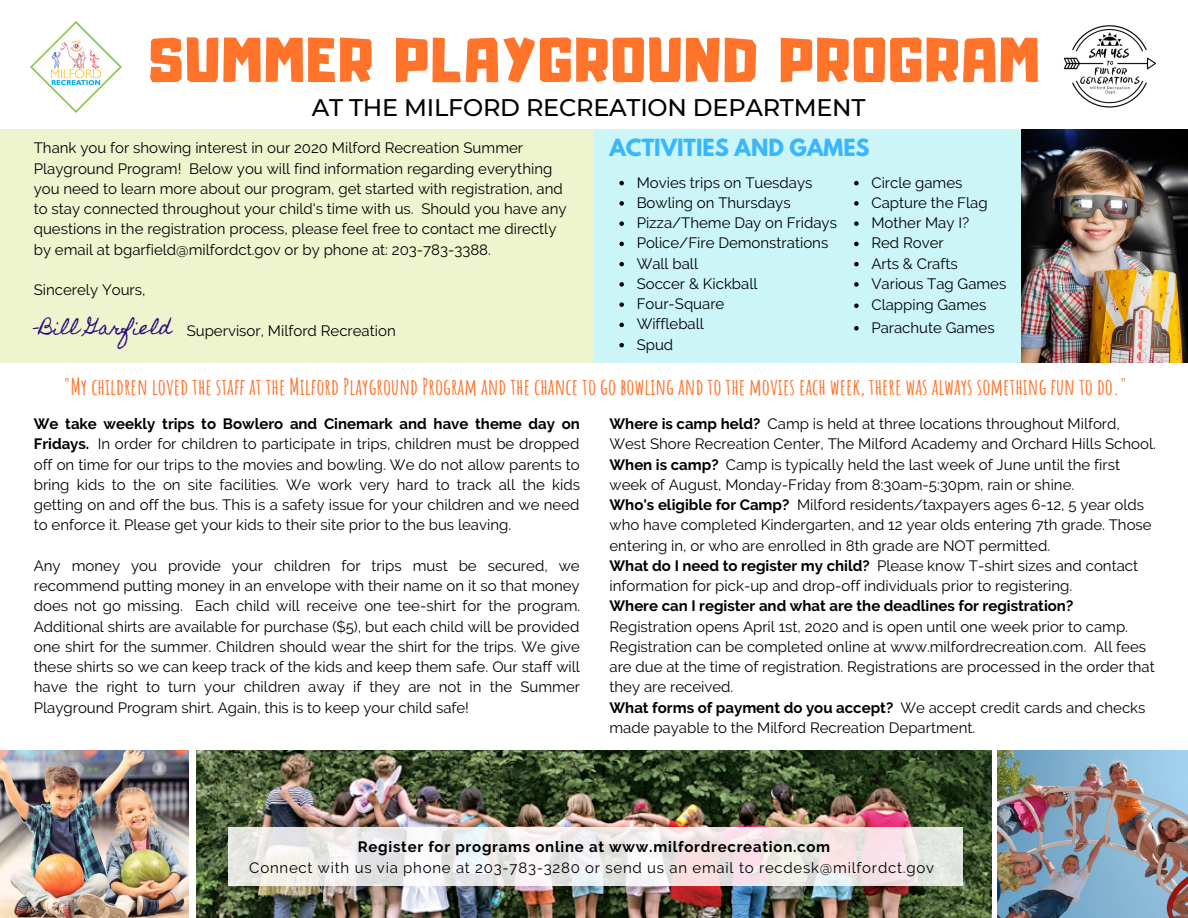
<style>
.page{position:relative;width:1188px;height:918px;background:#fff}
.page>*{position:absolute;margin:0;border:0;box-sizing:border-box;transform-origin:0 0}
.t1{font:55.8px "Adumu";letter-spacing:.05em;color:#ff732b}
.t2{font:500 24px "Montserrat";letter-spacing:-.01em;color:#000}
.t3{font:700 22.5px "Amatic SC";color:#ff732b}
.t4{font:700 21px "League Spartan";color:#38b6ff}
.t5{font:18px "Homemade Apple";color:#2c0879}
.t6{font:15px/20.2px "Raleway";color:#000}
.t7{font:15px "Raleway";letter-spacing:.05em;color:#000}
.t8{font:700 15px "Raleway";color:#000}
.t9{font:700 15px "Raleway";letter-spacing:.05em;color:#000}
.s1{font-weight:700}
</style>
<div class="page">
<div style="left:0;top:129px;width:594px;height:234px;background:#eef5ce"></div>
<img style="left:0;top:751px;width:189px;height:167px">
<img style="left:1063px;top:25px;width:93px;height:83px">
<img style="left:998px;top:751px;width:190px;height:166px">
<img style="left:196px;top:751px;width:795px;height:167px">
<img style="left:31px;top:22px;width:91px;height:91px">
<div style="left:594px;top:129px;width:594px;height:234px;background:#cbf5f7"></div>
<svg style="left:619px;top:181px;width:5px;height:4px"></svg>
<svg style="left:619px;top:201px;width:5px;height:5px"></svg>
<svg style="left:619px;top:221px;width:5px;height:5px"></svg>
<svg style="left:619px;top:242px;width:5px;height:4px"></svg>
<svg style="left:619px;top:262px;width:5px;height:4px"></svg>
<svg style="left:619px;top:282px;width:5px;height:5px"></svg>
<svg style="left:619px;top:302px;width:5px;height:5px"></svg>
<svg style="left:619px;top:323px;width:5px;height:4px"></svg>
<svg style="left:619px;top:343px;width:5px;height:4px"></svg>
<svg style="left:854px;top:181px;width:5px;height:4px"></svg>
<svg style="left:854px;top:201px;width:5px;height:5px"></svg>
<svg style="left:854px;top:221px;width:5px;height:5px"></svg>
<svg style="left:854px;top:242px;width:5px;height:4px"></svg>
<svg style="left:854px;top:262px;width:5px;height:4px"></svg>
<svg style="left:854px;top:282px;width:5px;height:5px"></svg>
<svg style="left:854px;top:304px;width:5px;height:4px"></svg>
<svg style="left:854px;top:326px;width:5px;height:5px"></svg>
<svg style="left:228px;top:828px;width:734px;height:58px"></svg>
<img style="left:1022px;top:129px;width:166px;height:233px">
<h1 class="t1" style="left:149px;top:13px;width:891px">SUMMER PLAYGROUND PROGRAM</h1>
<h2 class="t2" style="left:312px;top:93px;width:555px">AT THE MILFORD RECREATION DEPARTMENT</h2>
<h3 class="t4" style="left:610px;top:137px;width:262px">ACTIVITIES AND GAMES</h3>
<p class="t6" style="left:34px;top:138px;width:534px">Thank you for showing interest in our 2020 Milford Recreation Summer Playground Program! Below you will find information regarding everything you need to learn more about our program, get started with registration, and to stay connected throughout your child's time with us. Should you have any questions in the registration process, please feel free to contact me directly by email at bgarfield@milfordct.gov or by phone at: 203-783-3388.</p>
<p class="t6" style="left:34px;top:280px;width:113px">Sincerely Yours,</p>
<p class="t6" style="left:187px;top:320px;width:211px">Supervisor, Milford Recreation</p>
<p class="t6" style="left:637px;top:172px;width:202px">Movies trips on Tuesdays<br>Bowling on Thursdays<br>Pizza/Theme Day on Fridays<br>Police/Fire Demonstrations<br>Wall ball<br>Soccer &amp; Kickball<br>Four-Square<br>Wiffleball<br>Spud</p>
<p class="t6" style="left:871px;top:172px;width:137px">Circle games<br>Capture the Flag<br>Mother May I?<br>Red Rover<br>Arts &amp; Crafts<br>Various Tag Games<br>Clapping Games</p>
<p class="t5" style="left:34px;top:317px;width:140px">-Bill Garfield</p>
<p class="t6" style="left:871px;top:317px;width:125px">Parachute Games</p>
<h3 class="t3" style="left:63px;top:372px;width:1065px">"My children loved the staff at the Milford Playground Program and the chance to go bowling and to the movies each week, there was always something fun to do."</h3>
<p class="t6" style="left:34px;top:414px;width:548px;text-align:justify"><span class="s1">We take weekly trips to Bowlero and Cinemark and have theme day on Fridays.</span> In order for children to participate in trips, children must be dropped off on time for our trips to the movies and bowling. We do not allow parents to bring kids to the on site facilities. We work very hard to track all the kids getting on and off the bus. This is a safety issue for your children and we need to enforce it. Please get your kids to their site prior to the bus leaving.</p>
<p class="t6" style="left:34px;top:556px;width:548px;text-align:justify">Any money you provide your children for trips must be secured, we recommend putting money in an envelope with their name on it so that money does not go missing. Each child will receive one tee-shirt for the program.<br>Additional shirts are available for purchase ($5), but each child will be provided one shirt for the summer. Children should wear the shirt for the trips. We give these shirts so we can keep track of the kids and keep them safe. Our staff will have the right to turn your children away if they are not in the Summer Playground Program shirt. Again, this is to keep your child safe!</p>
<p class="t6" style="left:610px;top:414px;width:548px"><span class="s1">Where is camp held?</span> Camp is held at three locations throughout Milford, West Shore Recreation Center, The Milford Academy and Orchard Hills School.<br><span class="s1">When is camp?</span> Camp is typically held the last week of June until the first week of August, Monday-Friday from 8:30am-5:30pm, rain or shine.<br><span class="s1">Who's eligible for Camp?</span> Milford residents/taxpayers ages 6-12, 5 year olds who have completed Kindergarten, and 12 year olds entering 7th grade. Those entering in, or who are enrolled in 8th grade are NOT permitted.<br><span class="s1">What do I need to register my child?</span> Please know T-shirt sizes and contact information for pick-up and drop-off individuals prior to registering.</p>
<p class="t8" style="left:610px;top:597px;width:465px">Where can I register and what are the deadlines for registration?</p>
<p class="t6" style="left:610px;top:616px;width:547px">Registration opens April 1st, 2020 and is open until one week prior to camp.<br>Registration can be completed online at www.milfordrecreation.com. All fees are due at the time of registration. Registrations are processed in the order that they are received.<br><span class="s1">What forms of payment do you accept?</span> We accept credit cards and checks made payable to the Milford Recreation Department.</p>
<p class="t9" style="left:358px;top:838px;width:474px">Register for programs online at www.milfordrecreation.com</p>
<p class="t7" style="left:249px;top:858px;width:686px">Connect with us via phone at 203-783-3280 or send us an email to recdesk@milfordct.gov</p>
</div>
